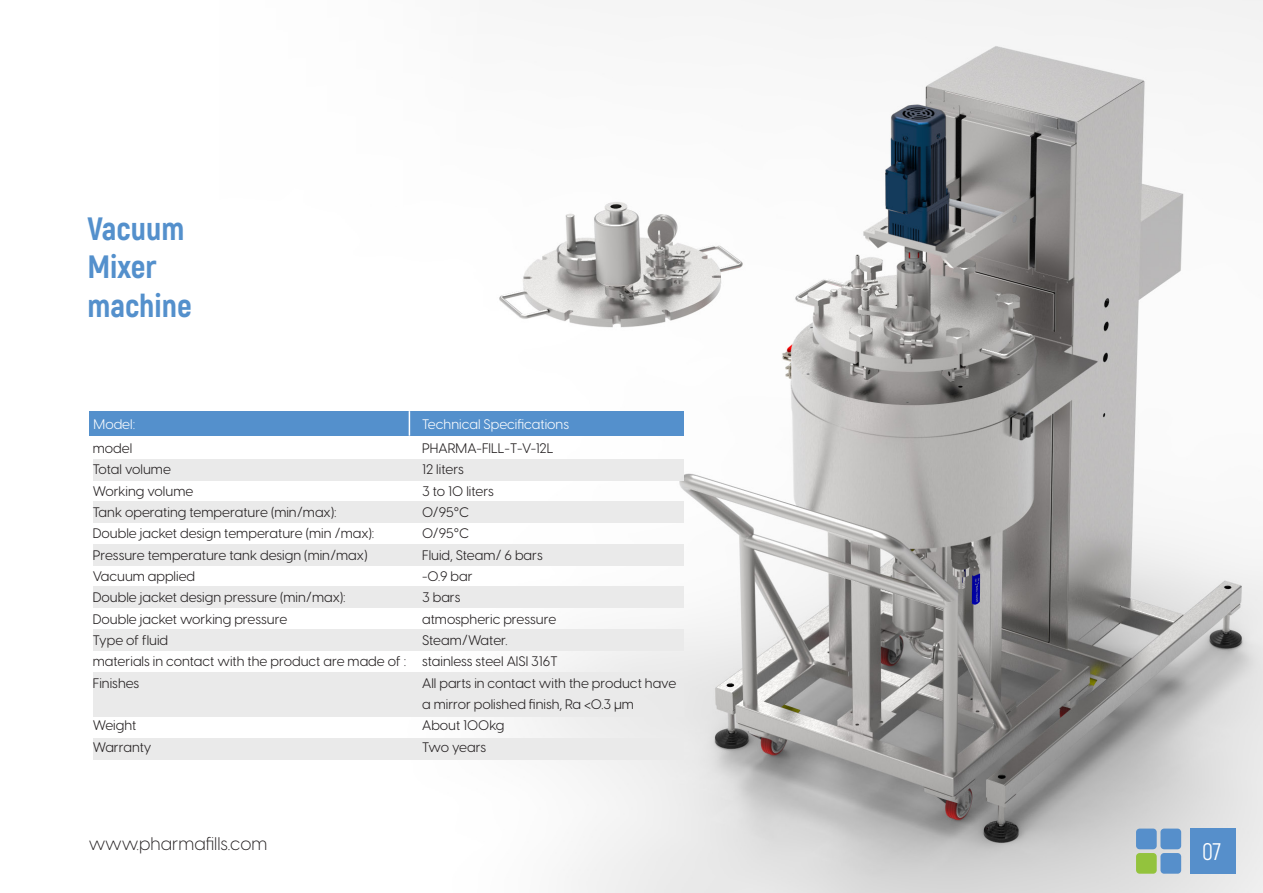
<style>
.page{position:relative;width:1263px;height:893px;background:#fff}
.page>*{position:absolute;margin:0;border:0;box-sizing:border-box;transform-origin:0 0}
.t1{font:800 32.25px/38.7px "Akrobat";color:#5490cc}
.t2{font:24px "Akrobat";color:#fff}
.t3{font:300 18px "Visby CF";color:#231f20}
.t4{font:13.65px/21.3px "Visby CF";color:#231f20}
.t5{font:13.65px "Visby CF";color:#fff}
</style>
<div class="page">
<img style="left:492px;top:0;width:771px;height:893px">
<div style="left:93px;top:459px;width:590px;height:21px;background:#eaeaea"></div>
<div style="left:93px;top:502px;width:590px;height:21px;background:#eaeaea"></div>
<div style="left:93px;top:544px;width:590px;height:21px;background:#eaeaea"></div>
<div style="left:93px;top:587px;width:590px;height:21px;background:#eaeaea"></div>
<div style="left:89px;top:411px;width:594px;height:25px;background:#5490cc"></div>
<div style="left:93px;top:629px;width:590px;height:22px;background:#eaeaea"></div>
<div style="left:93px;top:672px;width:590px;height:44px;background:#eaeaea"></div>
<div style="left:93px;top:738px;width:590px;height:21px;background:#eaeaea"></div>
<svg style="left:409px;top:411px;width:1px;height:25px"></svg>
<div style="left:1190px;top:829px;width:45px;height:45px;background:#568fcb"></div>
<svg style="left:1136px;top:828px;width:45px;height:46px;background:#7ca8b1"></svg>
<h1 class="t1" style="left:87px;top:209px;width:106px">Vacuum<br>Mixer machine</h1>
<p class="t5" style="left:94px;top:416px;width:43px">Model:</p>
<p class="t5" style="left:422px;top:416px;width:149px">Technical Specifications</p>
<p class="t4" style="left:422px;top:437px;width:256px">PHARMA-FILL-T-V-12L<br>12 liters<br>3 to 10 liters<br>0/95°C<br>0/95°C<br>Fluid, Steam/ 6 bars<br>-0.9 bar<br>3 bars<br>atmospheric pressure<br>Steam/Water.<br>stainless steel AISI 316T<br>All parts in contact with the product have a mirror polished finish, Ra &lt;0.3 μm<br>About 100kg<br>Two years</p>
<p class="t4" style="left:93px;top:437px;width:315px">model<br>Total volume<br>Working volume<br>Tank operating temperature (min/max):<br>Double jacket design temperature (min /max):<br>Pressure temperature tank design (min/max)<br>Vacuum applied<br>Double jacket design pressure (min/max):<br>Double jacket working pressure<br>Type of fluid<br>materials in contact with the product are made of :<br>Finishes</p>
<p class="t4" style="left:93px;top:715px;width:60px">Weight<br>Warranty</p>
<h3 class="t3" style="left:89px;top:833px;width:180px">www.pharmafills.com</h3>
<h2 class="t2" style="left:1202px;top:837px;width:21px">07</h2>
</div>
